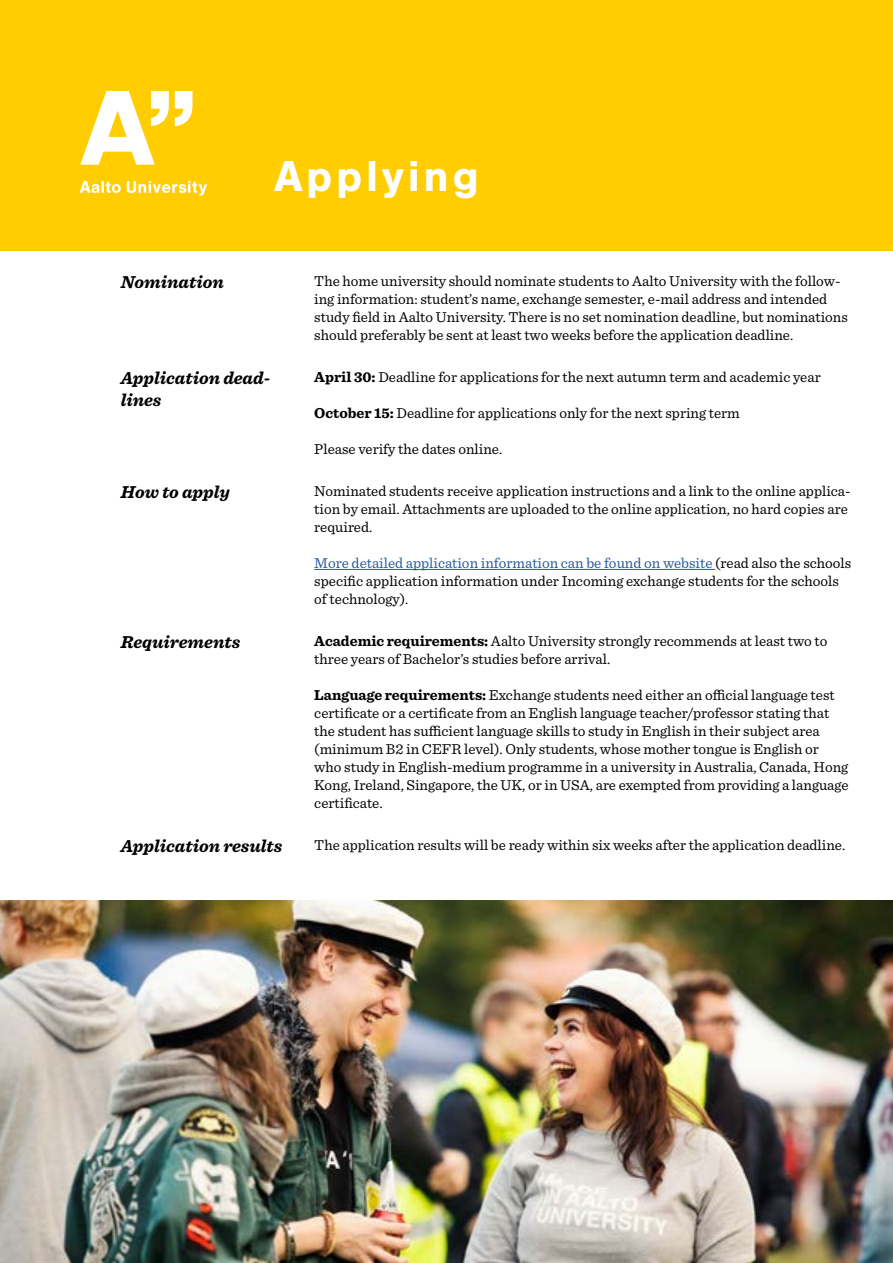
<style>
.page{position:relative;width:893px;height:1263px;background:#fff}
.page>*{position:absolute;margin:0;border:0;box-sizing:border-box;transform-origin:0 0}
.t1{font:700 45px "Nimbus San";letter-spacing:.08em;color:#fff}
.t2{font:italic 700 18px/21.6px "Sentinel";color:#000}
.t3{font:15px/18px "Sentinel";color:#000}
.s1{font-weight:700}
.s2{color:#275b9b}
</style>
<div class="page">
<div style="left:0;top:0;width:893px;height:251px;background:#ffcd00"></div>
<img style="left:0;top:900px;width:893px;height:363px">
<svg style="left:80px;top:181px;width:127px;height:14px"></svg>
<svg style="left:175px;top:91px;width:17px;height:35px"></svg>
<svg style="left:80px;top:91px;width:89px;height:74px"></svg>
<hr style="left:314px;top:569px;width:401px;height:1px;background:#275b9b">
<h1 class="t1" style="left:274px;top:151px;width:206px">Applying</h1>
<p class="t2" style="left:121px;top:271px;width:105px">Nomination</p>
<p class="t3" style="left:314px;top:271px;width:535px">The home university should nominate students to Aalto University with the follow&shy;ing information: student’s name, exchange semester, e-mail address and intended study field in Aalto University. There is no set nomination deadline, but nominations should preferably be sent at least two weeks before the application deadline.</p>
<p class="t2" style="left:121px;top:367px;width:151px">Application dead&shy;lines</p>
<p class="t3" style="left:314px;top:367px;width:508px"><span class="s1">April 30:</span> Deadline for applications for the next autumn term and academic year</p>
<p class="t3" style="left:314px;top:403px;width:427px"><span class="s1">October 15:</span> Deadline for applications only for the next spring term</p>
<p class="t3" style="left:314px;top:439px;width:189px">Please verify the dates online.</p>
<p class="t2" style="left:121px;top:481px;width:111px">How to apply</p>
<p class="t3" style="left:314px;top:481px;width:538px">Nominated students receive application instructions and a link to the online applica&shy;tion by email. Attachments are uploaded to the online application, no hard copies are required.</p>
<p class="t3" style="left:314px;top:553px;width:538px"><span class="s2">More detailed application information can be found on website</span> (read also the schools specific application information under Incoming exchange students for the schools of technology).</p>
<p class="t2" style="left:121px;top:631px;width:121px">Requirements</p>
<p class="t3" style="left:314px;top:631px;width:515px"><span class="s1">Academic requirements:</span> Aalto University strongly recommends at least two to three years of Bachelor’s studies before arrival.</p>
<p class="t3" style="left:314px;top:685px;width:536px"><span class="s1">Language requirements:</span> Exchange students need either an official language test certificate or a certificate from an English language teacher/professor stating that the student has sufficient language skills to study in English in their subject area (minimum B2 in CEFR level). Only students, whose mother tongue is English or who study in English-medium programme in a university in Australia, Canada, Hong Kong, Ireland, Singapore, the UK, or in USA, are exempted from providing a language certificate.</p>
<p class="t2" style="left:121px;top:835px;width:163px">Application results</p>
<p class="t3" style="left:314px;top:835px;width:532px">The application results will be ready within six weeks after the application deadline.</p>
</div>
